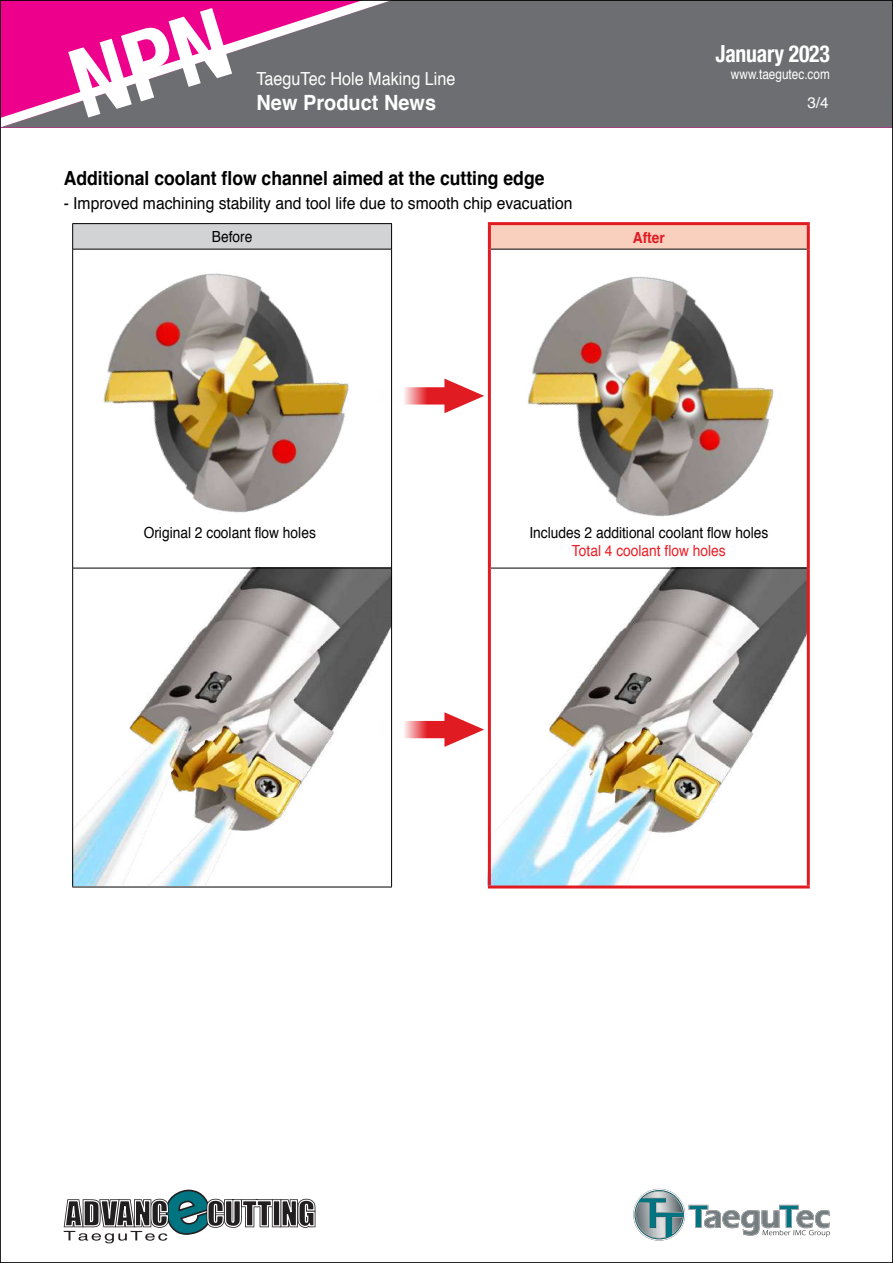
<style>
.page{position:relative;width:893px;height:1263px;background:#fff}
.page>*{position:absolute;margin:0;border:0;box-sizing:border-box;transform-origin:0 0}
.t1{font:700 condensed 23.55px "Helvetica Neue";letter-spacing:-.01em;color:#fff;scale:.92 1}
.t2{font:700 21px "Helvetica";color:#fff;scale:.95 1}
.t3{font:700 19.5px "Helvetica";color:#000;scale:.9 1}
.t4{font:18px "Helvetica";color:#fff;scale:.9 1}
.t5{font:16.5px "Helvetica";color:#000;scale:.95 1}
.t6{font:15.3px "Helvetica";color:#000;scale:.9 1}
.t7{font:15.3px "Helvetica";color:#ed1d24;scale:.9 1}
.t8{font:700 15.3px "Helvetica";color:#e11b22;scale:.9 1}
.t9{font:15.3px "Helvetica";color:#fff}
.t10{font:13.8px "Helvetica";color:#fff;scale:.85 1}
</style>
<div class="page">
<div style="left:423px;top:2px;width:468px;height:126px;background:#6d6e71"></div>
<svg style="left:2px;top:2px;width:421px;height:126px;background:#9b5481"></svg>
<svg style="left:63px;top:1189px;width:253px;height:55px"></svg>
<svg style="left:633px;top:1188px;width:197px;height:53px"></svg>
<img style="left:73px;top:569px;width:318px;height:317px">
<img style="left:491px;top:569px;width:316px;height:316px">
<div style="left:73px;top:224px;width:319px;height:25px;background:#d1d3d4"></div>
<div style="left:489px;top:224px;width:319px;height:25px;background:#f9cfbe"></div>
<hr style="left:73px;top:249px;width:318px;height:1px;background:#000">
<hr style="left:491px;top:249px;width:316px;height:1px;background:#000">
<hr style="left:73px;top:568px;width:318px;height:1px;background:#000">
<hr style="left:491px;top:568px;width:316px;height:1px;background:#000">
<hr style="left:488px;top:222px;width:322px;height:3px;background:#e11b22">
<hr style="left:488px;top:225px;width:3px;height:24px;background:#e11b22">
<hr style="left:807px;top:225px;width:3px;height:24px;background:#e11b22">
<hr style="left:488px;top:249px;width:3px;height:319px;background:#e11b22">
<hr style="left:807px;top:249px;width:3px;height:319px;background:#e11b22">
<hr style="left:488px;top:568px;width:3px;height:317px;background:#e11b22">
<hr style="left:807px;top:568px;width:3px;height:317px;background:#e11b22">
<hr style="left:488px;top:885px;width:322px;height:3px;background:#e11b22">
<hr style="left:72px;top:223px;width:320px;height:1px;background:#000">
<svg style="left:72px;top:224px;width:1px;height:25px"></svg>
<svg style="left:391px;top:224px;width:1px;height:25px"></svg>
<hr style="left:72px;top:249px;width:1px;height:319px;background:#000">
<hr style="left:391px;top:249px;width:1px;height:319px;background:#000">
<hr style="left:72px;top:568px;width:1px;height:319px;background:#000">
<hr style="left:391px;top:568px;width:1px;height:319px;background:#000">
<hr style="left:72px;top:887px;width:320px;height:1px;background:#000">
<img style="left:103px;top:273px;width:246px;height:240px">
<img style="left:527px;top:276px;width:247px;height:241px">
<svg style="left:391px;top:379px;width:93px;height:34px"></svg>
<svg style="left:378px;top:712px;width:106px;height:35px"></svg>
<svg style="left:68px;top:8px;width:164px;height:110px;background:#c13c8c"></svg>
<p class="t4" style="left:256px;top:65px;width:223px">TaeguTec Hole Making Line</p>
<h2 class="t2" style="left:256px;top:86px;width:191px">New Product News</h2>
<p class="t3" style="left:64px;top:162px;width:536px">Additional coolant flow channel aimed at the cutting edge</p>
<p class="t5" style="left:64px;top:190px;width:537px">- Improved machining stability and tool life due to smooth chip evacuation</p>
<p class="t6" style="left:212px;top:225px;width:47px">Before</p>
<p class="t8" style="left:633px;top:225px;width:37px">After</p>
<h1 class="t1" style="left:716px;top:34px;width:126px">January 2023</h1>
<p class="t10" style="left:731px;top:64px;width:118px">www.taegutec.com</p>
<p class="t9" style="left:807px;top:91px;width:23px">3/4</p>
<p class="t6" style="left:144px;top:521px;width:193px">Original 2 coolant flow holes</p>
<p class="t6" style="left:529px;top:521px;width:267px">Includes 2 additional coolant flow holes</p>
<p class="t7" style="left:572px;top:539px;width:172px">Total 4 coolant flow holes</p>
</div>
